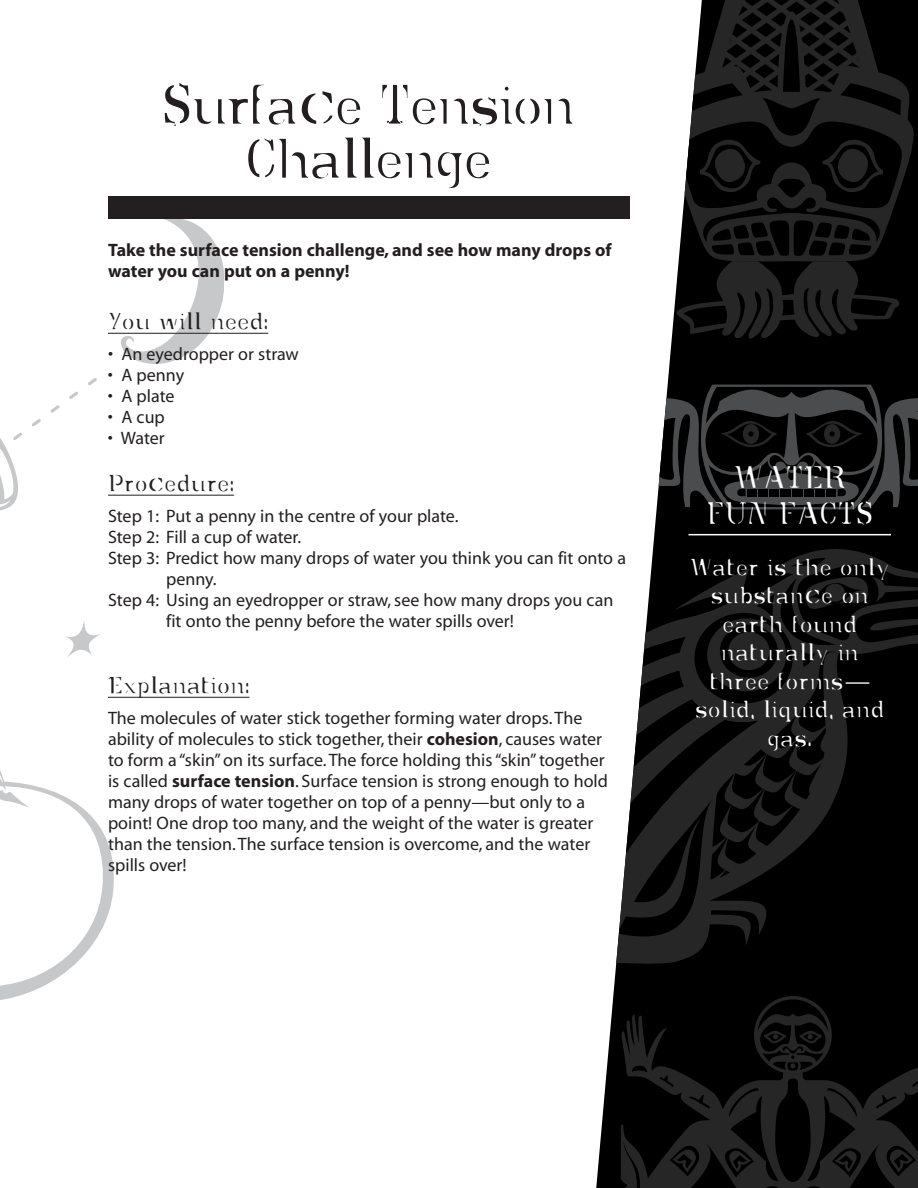
<style>
.page{position:relative;width:918px;height:1188px;background:#fff}
.page>*{position:absolute;margin:0;border:0;box-sizing:border-box;transform-origin:0 0}
.t1{font:64.5px/54px "Dumpster";letter-spacing:-.035em;color:#231f20;text-align:center}
.t2{font:36px/36px "Dumpster";color:#fff;text-align:center}
.t3{font:27px/28.5px "Dumpster";color:#fff;text-align:center}
.t4{font:27px "Dumpster";color:#231f20}
.t5{font:18px/21px "Myriad";color:#231f20}
.t6{font:700 18px/21.6px "Myriad";color:#231f20}
.s1{font-weight:700}
</style>
<div class="page">
<svg style="left:88px;top:378px;width:9px;height:7px"></svg>
<svg style="left:116px;top:219px;width:108px;height:145px"></svg>
<svg style="left:0;top:391px;width:120px;height:609px"></svg>
<div style="left:108px;top:196px;width:522px;height:23px;background:#231f20"></div>
<hr style="left:108px;top:333px;width:160px;height:1px;background:#231f20">
<hr style="left:108px;top:495px;width:126px;height:1px;background:#231f20">
<hr style="left:108px;top:697px;width:142px;height:1px;background:#231f20">
<svg style="left:596px;top:262px;width:322px;height:926px;fill:#000"></svg>
<svg style="left:596px;top:371px;width:322px;height:138px"></svg>
<svg style="left:596px;top:531px;width:322px;height:519px;background:#272727"></svg>
<svg style="left:596px;top:957px;width:162px;height:38px;background:#202020"></svg>
<svg style="left:596px;top:557px;width:322px;height:400px;background:#2b2b2b"></svg>
<div style="left:825px;top:584px;width:20px;height:18px;background:#262626;border-radius:50%"></div>
<svg style="left:621px;top:996px;width:297px;height:192px;background:#080808"></svg>
<svg style="left:874px;top:1094px;width:23px;height:15px"></svg>
<svg style="left:910px;top:1075px;width:8px;height:12px"></svg>
<svg style="left:883px;top:1142px;width:33px;height:34px"></svg>
<svg style="left:689px;top:1094px;width:23px;height:15px"></svg>
<svg style="left:659px;top:1075px;width:17px;height:12px"></svg>
<svg style="left:631px;top:1063px;width:17px;height:9px"></svg>
<svg style="left:670px;top:1142px;width:33px;height:34px"></svg>
<svg style="left:721px;top:1079px;width:144px;height:109px;background:#151515"></svg>
<svg style="left:623px;top:1142px;width:17px;height:46px"></svg>
<svg style="left:758px;top:999px;width:70px;height:71px;background:#101010"></svg>
<svg style="left:904px;top:0;width:14px;height:262px;background:#050505"></svg>
<svg style="left:676px;top:0;width:228px;height:339px;background:#262626"></svg>
<hr style="left:688px;top:534px;width:203px;height:1px;background:#fff">
<h1 class="t1" style="left:161px;top:82px;width:416px">Surface Tension<br>Challenge</h1>
<p class="t6" style="left:108px;top:241px;width:505px">Take the surface tension challenge, and see how many drops of water you can put on a penny!</p>
<h3 class="t4" style="left:108px;top:312px;width:162px">You will need:</h3>
<p class="t5" style="left:108px;top:345px;width:192px">• An eyedropper or straw</p>
<p class="t5" style="left:108px;top:366px;width:78px">• A penny</p>
<p class="t5" style="left:108px;top:387px;width:68px">• A plate</p>
<p class="t5" style="left:108px;top:408px;width:58px">• A cup</p>
<p class="t5" style="left:108px;top:429px;width:58px">• Water</p>
<h3 class="t4" style="left:108px;top:474px;width:128px">Procedure:</h3>
<p class="t5" style="left:108px;top:507px;width:352px">Step 1: Put a penny in the centre of your plate.</p>
<p class="t5" style="left:108px;top:528px;width:195px">Step 2: Fill a cup of water.</p>
<p class="t5" style="left:108px;top:549px;width:520px">Step 3: Predict how many drops of water you think you can fit onto a</p>
<p class="t5" style="left:166px;top:570px;width:52px">penny.</p>
<p class="t5" style="left:108px;top:591px;width:507px">Step 4: Using an eyedropper or straw, see how many drops you can</p>
<p class="t5" style="left:166px;top:612px;width:349px">fit onto the penny before the water spills over!</p>
<h3 class="t4" style="left:108px;top:676px;width:143px">Explanation:</h3>
<p class="t5" style="left:108px;top:709px;width:501px">The molecules of water stick together forming water drops.The ability of molecules to stick together, their <span class="s1">cohesion</span>, causes water to form a “skin”on its surface.The force holding this “skin”together is called <span class="s1">surface tension</span>. Surface tension is strong enough to hold many drops of water together on top of a penny—but only to a point! One drop too many, and the weight of the water is greater than the tension.The surface tension is overcome, and the water spills over!</p>
<h2 class="t2" style="left:706px;top:462px;width:169px">WATER<br>FUN FACTS</h2>
<h3 class="t3" style="left:690px;top:555px;width:201px">Water is the only substance on earth found naturally in three forms— solid, liquid, and gas.</h3>
</div>
